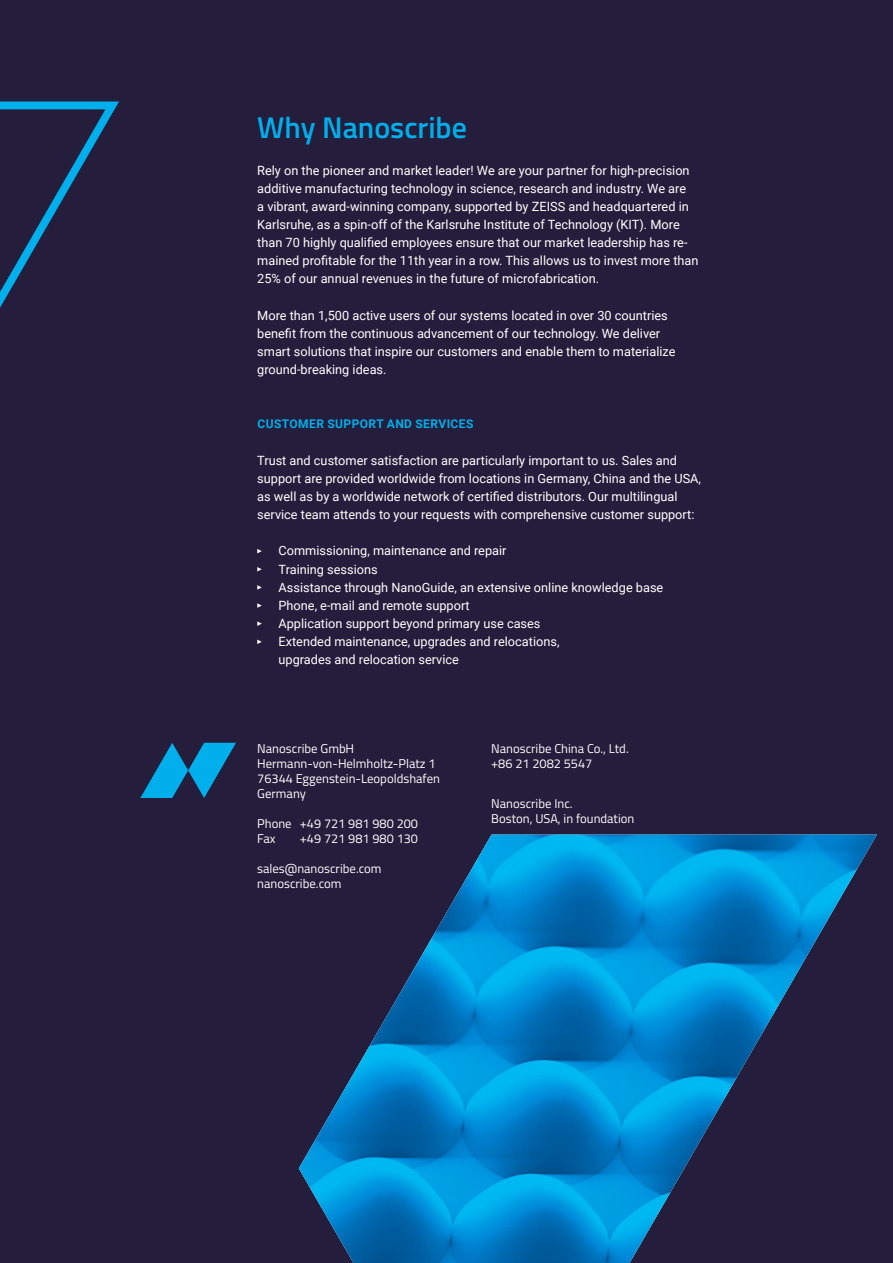
<style>
.page{position:relative;width:893px;height:1263px;background:#241d3b}
.page>*{position:absolute;margin:0;border:0;box-sizing:border-box;transform-origin:0 0}
.t1{font:600 30px "Titillium";color:#00afeb}
.t2{font:12.75px/18.1px "Roboto";color:#fff}
.t3{font:12.75px/15px "Titillium";color:#fff}
.t4{font:700 12px "Roboto";letter-spacing:.035em;color:#00afeb}
.s1{color:#241d3b}
</style>
<div class="page">
<svg style="left:140px;top:743px;width:96px;height:55px"></svg>
<img style="left:299px;top:834px;width:578px;height:429px">
<svg style="left:257px;top:549px;width:5px;height:4px"></svg>
<svg style="left:257px;top:567px;width:5px;height:4px"></svg>
<svg style="left:257px;top:585px;width:5px;height:5px"></svg>
<svg style="left:257px;top:603px;width:5px;height:5px"></svg>
<svg style="left:257px;top:621px;width:5px;height:5px"></svg>
<svg style="left:257px;top:639px;width:5px;height:5px"></svg>
<svg style="left:0;top:102px;width:119px;height:206px"></svg>
<h1 class="t1" style="left:257px;top:105px;width:211px">Why Nanoscribe</h1>
<p class="t2" style="left:257px;top:160px;width:443px">Rely on the pioneer and market leader! We are your partner for high-precision additive manufacturing technology in science, research and industry. We are<br>a vibrant, award-winning company, supported by ZEISS and headquartered in Karlsruhe, as a spin-off of the Karlsruhe Institute of Technology (KIT). More than 70 highly qualified employees ensure that our market leadership has re&shy;mained profitable for the 11th year in a row. This allows us to invest more than 25% of our annual revenues in the future of microfabrication.</p>
<p class="t2" style="left:257px;top:305px;width:420px">More than 1,500 active users of our systems located in over 30 countries benefit from the continuous advancement of our technology. We deliver smart solutions that inspire our customers and enable them to materialize ground-breaking ideas.</p>
<p class="t4" style="left:257px;top:416px;width:217px">CUSTOMER SUPPORT AND SERVICES</p>
<p class="t2" style="left:257px;top:451px;width:445px">Trust and customer satisfaction are particularly important to us. Sales and support are provided worldwide from locations in Germany, China and the USA, as well as by a worldwide network of certified distributors. Our multilingual service team attends to your requests with comprehensive customer support:</p>
<p class="t2" style="left:279px;top:541px;width:386px">Commissioning, maintenance and repair<br>Training sessions<br>Assistance through NanoGuide, an extensive online knowledge base Phone, e-mail and remote support<br>Application support beyond primary use cases<br>Extended maintenance, upgrades and relocations,<br>upgrades and relocation service<span class="s1">s</span></p>
<p class="t3" style="left:257px;top:740px;width:184px">Nanoscribe GmbH<br>Hermann-von-Helmholtz-Platz 1<br>76344 Eggenstein-Leopoldshafen<br>Germany</p>
<p class="t3" style="left:257px;top:815px;width:162px">Phone +49 721 981 980 200<br>Fax</p>
<p class="t3" style="left:300px;top:830px;width:120px">+49 721 981 980 130</p>
<p class="t3" style="left:257px;top:860px;width:126px">sales@nanoscribe.com nanoscribe.com</p>
<p class="t3" style="left:491px;top:740px;width:139px">Nanoscribe China Co., Ltd. +86 21 2082 5547</p>
<p class="t3" style="left:491px;top:795px;width:145px">Nanoscribe Inc.<br>Boston, USA, in foundation</p>
</div>
